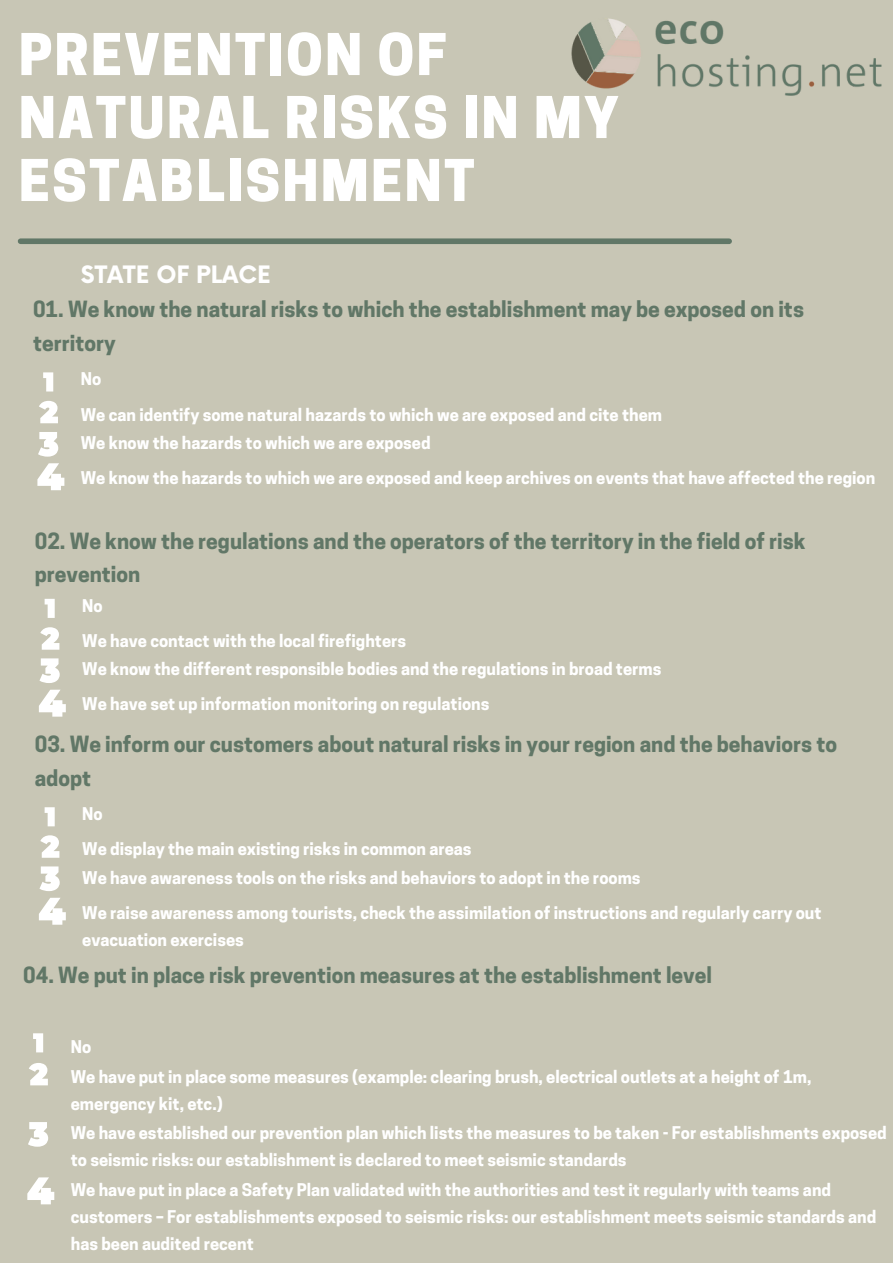
<style>
.page{position:relative;width:893px;height:1264px;background:#fff}
.page>*{position:absolute;margin:0;border:0;box-sizing:border-box;transform-origin:0 0}
.t1{font:800 54px/63px "Cooper Hewitt";letter-spacing:.04em;color:#fff}
.t2{font:700 23.4px "Now";color:#fff}
.t3{font:700 21px/33.8px "Cooper Hewitt";color:#617767}
.t4{font:700 16.5px/27px "Cooper Hewitt";color:#fff}
</style>
<div class="page">
<div style="left:0;top:0;width:892px;height:1262px;background:#c8c6b5"></div>
<div style="left:21px;top:238px;width:708px;height:6px;background:#617767"></div>
<svg style="left:43px;top:372px;width:10px;height:19px"></svg>
<svg style="left:39px;top:401px;width:19px;height:22px"></svg>
<svg style="left:38px;top:432px;width:20px;height:24px"></svg>
<svg style="left:37px;top:463px;width:27px;height:27px"></svg>
<svg style="left:45px;top:599px;width:10px;height:19px"></svg>
<svg style="left:40px;top:627px;width:19px;height:22px"></svg>
<svg style="left:39px;top:658px;width:21px;height:25px"></svg>
<svg style="left:39px;top:689px;width:27px;height:27px"></svg>
<svg style="left:45px;top:807px;width:10px;height:19px"></svg>
<svg style="left:40px;top:835px;width:19px;height:22px"></svg>
<svg style="left:39px;top:866px;width:21px;height:25px"></svg>
<svg style="left:39px;top:897px;width:27px;height:27px"></svg>
<svg style="left:33px;top:1033px;width:10px;height:19px"></svg>
<svg style="left:29px;top:1063px;width:19px;height:22px"></svg>
<svg style="left:28px;top:1122px;width:20px;height:24px"></svg>
<svg style="left:27px;top:1177px;width:27px;height:27px"></svg>
<img style="left:571px;top:18px;width:311px;height:78px">
<p class="t1" style="left:19px;top:30px;width:429px">PREVENTION OF</p>
<p class="t1" style="left:19px;top:93px;width:601px">NATURAL RISKS IN MY<br>ESTABLISHMENT</p>
<p class="t2" style="left:81px;top:261px;width:191px">STATE OF PLACE</p>
<p class="t3" style="left:33px;top:295px;width:772px">01. We know the natural risks to which the establishment may be exposed on its territory</p>
<p class="t4" style="left:81px;top:368px;width:22px">No</p>
<p class="t4" style="left:81px;top:403px;width:582px">We can identify some natural hazards to which we are exposed and cite them</p>
<p class="t4" style="left:81px;top:431px;width:351px">We know the hazards to which we are exposed</p>
<p class="t4" style="left:81px;top:466px;width:795px">We know the hazards to which we are exposed and keep archives on events that have affected the region</p>
<p class="t3" style="left:35px;top:526px;width:772px">02. We know the regulations and the operators of the territory in the field of risk prevention</p>
<p class="t4" style="left:82px;top:594px;width:22px">No</p>
<p class="t4" style="left:82px;top:629px;width:325px">We have contact with the local firefighters</p>
<p class="t4" style="left:82px;top:658px;width:580px">We know the different responsible bodies and the regulations in broad terms</p>
<p class="t4" style="left:82px;top:693px;width:408px">We have set up information monitoring on regulations</p>
<p class="t3" style="left:35px;top:730px;width:803px">03. We inform our customers about natural risks in your region and the behaviors to adopt</p>
<p class="t4" style="left:82px;top:802px;width:22px">No</p>
<p class="t4" style="left:82px;top:837px;width:391px">We display the main existing risks in common areas</p>
<p class="t4" style="left:82px;top:865px;width:559px">We have awareness tools on the risks and behaviors to adopt in the rooms</p>
<p class="t4" style="left:82px;top:900px;width:740px">We raise awareness among tourists, check the assimilation of instructions and regularly carry out evacuation exercises</p>
<p class="t3" style="left:23px;top:960px;width:690px">04. We put in place risk prevention measures at the establishment level</p>
<p class="t4" style="left:71px;top:1035px;width:22px">No</p>
<p class="t4" style="left:71px;top:1065px;width:742px">We have put in place some measures (example: clearing brush, electrical outlets at a height of 1m, emergency kit, etc.)</p>
<p class="t4" style="left:71px;top:1121px;width:817px">We have established our prevention plan which lists the measures to be taken - For establishments exposed to seismic risks: our establishment is declared to meet seismic standards</p>
<p class="t4" style="left:71px;top:1177px;width:807px">We have put in place a Safety Plan validated with the authorities and test it regularly with teams and customers – For establishments exposed to seismic risks: our establishment meets seismic standards and has been audited recent</p>
</div>
